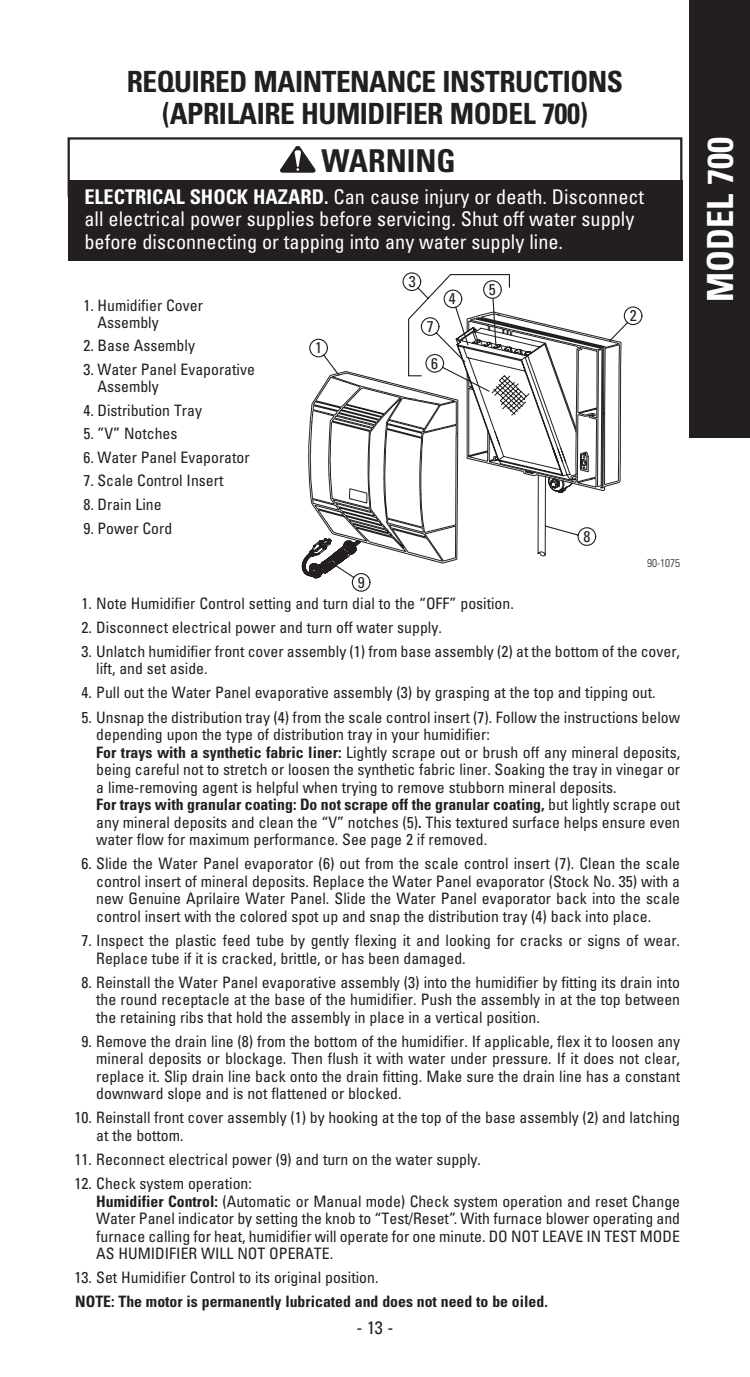
<style>
.page{position:relative;width:750px;height:1377px;background:#fff}
.page>*{position:absolute;margin:0;border:0;box-sizing:border-box;transform-origin:0 0}
.t1{font:700 condensed 36px "Univers";color:#fff}
.t2{font:700 condensed 31.5px "Univers";color:#231f20}
.t3{font:700 condensed 29.25px/31.5px "Univers";letter-spacing:-.015em;color:#231f20;text-align:center}
.t4{font:condensed 20.25px/22.5px "Univers";color:#fff}
.t5{font:condensed 18px "Univers";color:#231f20}
.t6{font:condensed 15.75px/17.6px "Univers";color:#231f20}
.t7{font:700 condensed 15.75px "Univers";color:#231f20}
.t8{font:condensed 15.53px "Univers";color:#231f20}
.t9{font:300 condensed 11.25px "Univers";color:#231f20}
.s1{font-weight:700}
</style>
<div class="page">
<svg style="left:314px;top:306px;width:328px;height:286px"></svg>
<div style="left:68px;top:137px;width:614px;height:60px;border:2px solid #231f20"></div>
<svg style="left:280px;top:137px;width:317px;height:441px"></svg>
<div style="left:68px;top:180px;width:614px;height:81px;background:#231f20"></div>
<div style="left:688px;top:0;width:61px;height:438px;background:#231f20"></div>
<h3 class="t3" style="left:127px;top:69px;width:497px">REQUIRED MAINTENANCE INSTRUCTIONS (APRILAIRE HUMIDIFIER MODEL 700)</h3>
<h2 class="t2" style="left:321px;top:149px;width:136px">WARNING</h2>
<p class="t4" style="left:84px;top:187px;width:561px"><span class="s1">ELECTRICAL SHOCK HAZARD.</span> Can cause injury or death. Disconnect all electrical power supplies before servicing. Shut off water supply before disconnecting or tapping into any water supply line.</p>
<p class="t6" style="left:97px;top:298px;width:107px;line-height:16.9px;text-indent:-14px">1. Humidifier Cover<br>Assembly</p>
<p class="t6" style="left:83px;top:338px;width:113px">2. Base Assembly</p>
<p class="t6" style="left:97px;top:362px;width:159px;line-height:16.9px;text-indent:-14px">3. Water Panel Evaporative<br>Assembly</p>
<p class="t6" style="left:83px;top:403px;width:120px">4. Distribution Tray</p>
<p class="t6" style="left:83px;top:426px;width:96px">5. ”V” Notches</p>
<p class="t6" style="left:83px;top:450px;width:168px">6. Water Panel Evaporator</p>
<p class="t6" style="left:83px;top:473px;width:141px">7. Scale Control Insert</p>
<p class="t6" style="left:83px;top:497px;width:80px">8. Drain Line</p>
<p class="t6" style="left:83px;top:521px;width:90px">9. Power Cord</p>
<p class="t8" style="left:315px;top:342px;width:8px">1</p>
<p class="t8" style="left:408px;top:276px;width:8px">3</p>
<p class="t8" style="left:426px;top:321px;width:8px">7</p>
<p class="t8" style="left:431px;top:358px;width:8px">6</p>
<p class="t8" style="left:449px;top:293px;width:8px">4</p>
<p class="t8" style="left:488px;top:284px;width:8px">5</p>
<p class="t8" style="left:357px;top:576px;width:8px">9</p>
<p class="t8" style="left:629px;top:310px;width:8px">2</p>
<p class="t8" style="left:583px;top:531px;width:8px">8</p>
<p class="t9" style="left:646px;top:559px;width:35px">90-1075</p>
<p class="t6" style="left:82px;top:596px;width:433px">1. Note Humidifier Control setting and turn dial to the “OFF” position.</p>
<p class="t6" style="left:82px;top:620px;width:361px">2. Disconnect electrical power and turn off water supply.</p>
<p class="t6" style="left:96px;top:644px;width:585px;text-indent:-15px">3. Unlatch humidifier front cover assembly (1) from base assembly (2) at the bottom of the cover, lift, and set aside.</p>
<p class="t6" style="left:82px;top:686px;width:575px">4. Pull out the Water Panel evaporative assembly (3) by grasping at the top and tipping out.</p>
<p class="t6" style="left:96px;top:710px;width:585px;text-indent:-15px">5. Unsnap the distribution tray (4) from the scale control insert (7). Follow the instructions below depending upon the type of distribution tray in your humidifier:<br><span class="s1">For trays with a synthetic fabric liner:</span> Lightly scrape out or brush off any mineral deposits, being careful not to stretch or loosen the synthetic fabric liner. Soaking the tray in vinegar or a lime-removing agent is helpful when trying to remove stubborn mineral deposits.<br><span class="s1">For trays with granular coating: Do not scrape off the granular coating,</span> but lightly scrape out any mineral deposits and clean the “V” notches (5)<span class="s1">.</span> This textured surface helps ensure even water flow for maximum performance. See page 2 if removed.</p>
<p class="t6" style="left:96px;top:856px;width:585px;text-align:justify;text-indent:-15px">6. Slide the Water Panel evaporator (6) out from the scale control insert (7). Clean the scale control insert of mineral deposits. Replace the Water Panel evaporator (Stock No. 35) with a new Genuine Aprilaire Water Panel. Slide the Water Panel evaporator back into the scale control insert with the colored spot up and snap the distribution tray (4) back into place.</p>
<p class="t6" style="left:96px;top:933px;width:585px;text-indent:-15px">7. Inspect the plastic feed tube by gently flexing it and looking for cracks or signs of wear.<br>Replace tube if it is cracked, brittle, or has been damaged.</p>
<p class="t6" style="left:96px;top:975px;width:585px;text-align:justify;text-indent:-15px">8. Reinstall the Water Panel evaporative assembly (3) into the humidifier by fitting its drain into the round receptacle at the base of the humidifier. Push the assembly in at the top between the retaining ribs that hold the assembly in place in a vertical position.</p>
<p class="t6" style="left:96px;top:1034px;width:585px;text-align:justify;text-indent:-15px">9. Remove the drain line (8) from the bottom of the humidifier. If applicable, flex it to loosen any mineral deposits or blockage. Then flush it with water under pressure. If it does not clear, replace it. Slip drain line back onto the drain fitting. Make sure the drain line has a constant downward slope and is not flattened or blocked.</p>
<p class="t6" style="left:96px;top:1111px;width:585px;text-indent:-22px">10. Reinstall front cover assembly (1) by hooking at the top of the base assembly (2) and latching at the bottom.</p>
<p class="t6" style="left:75px;top:1152px;width:408px">11. Reconnect electrical power (9) and turn on the water supply.</p>
<p class="t6" style="left:96px;top:1176px;width:585px;text-indent:-22px">12. Check system operation:<br><span class="s1">Humidifier Control:</span> (Automatic or Manual mode) Check system operation and reset Change Water Panel indicator by setting the knob to “Test/Reset”. With furnace blower operating and furnace calling for heat, humidifier will operate for one minute. DO NOT LEAVE IN TEST MODE AS HUMIDIFIER WILL NOT OPERATE.</p>
<p class="t6" style="left:75px;top:1270px;width:305px">13. Set Humidifier Control to its original position.</p>
<p class="t7" style="left:75px;top:1296px;width:474px">NOTE: The motor is permanently lubricated and does not need to be oiled.</p>
<p class="t5" style="left:356px;top:1321px;width:38px">- 13 -</p>
<h1 class="t1" style="left:706px;top:302px;width:166px;rotate:-90deg">MODEL 700</h1>
</div>
